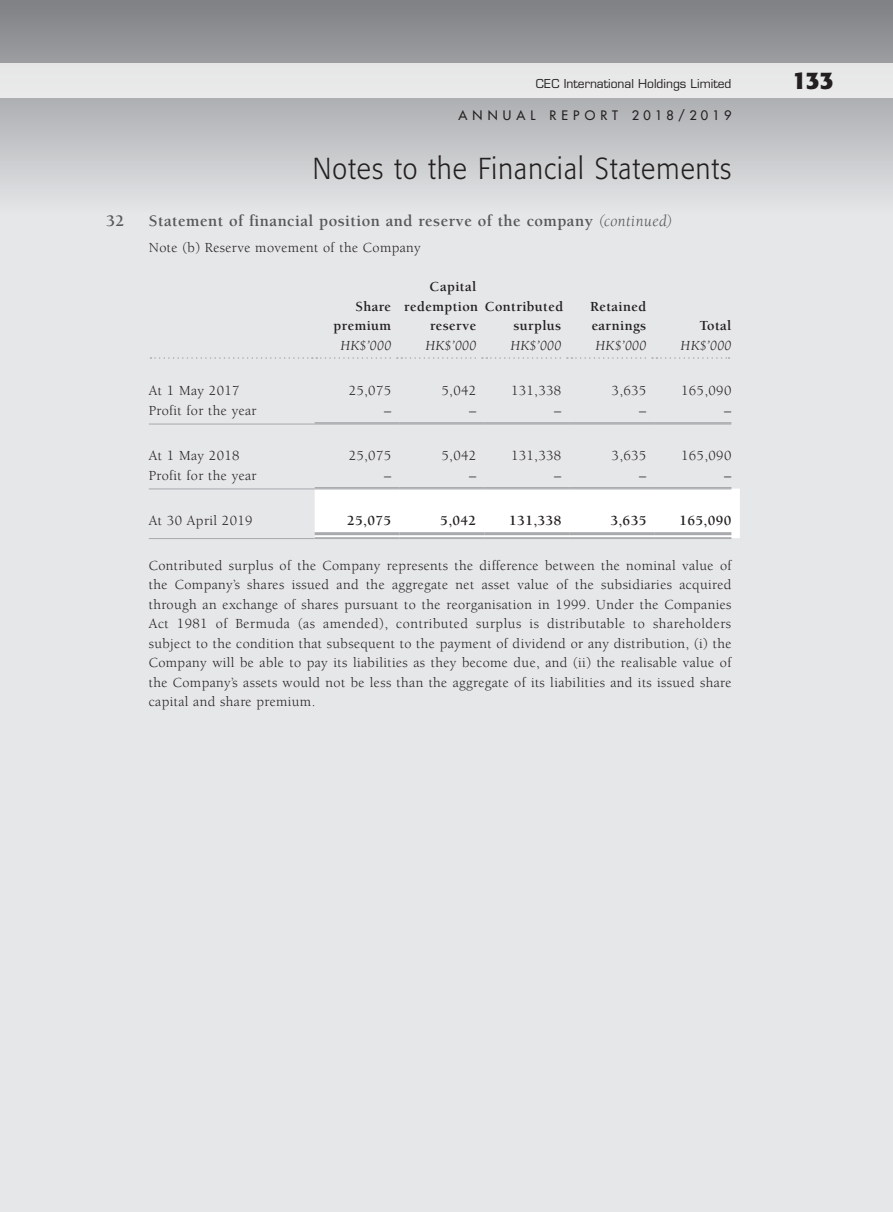
<style>
.page{position:relative;width:893px;height:1212px;background:#e6e7e9}
.page>*{position:absolute;margin:0;border:0;box-sizing:border-box;transform-origin:0 0}
.t1{font:300 30px "Formata";letter-spacing:.045em;color:#231f20;scale:.9 1}
.t2{font:700 24px "Formata";color:#231f20}
.t3{font:700 16.5px "Berkeley Std";letter-spacing:.025em;color:#57585a}
.t4{font:14.25px/19.5px "Berkeley Std";letter-spacing:.025em;color:#231f20;text-align:justify}
.t5{font:700 14.25px/19.5px "Berkeley Std";letter-spacing:.025em;color:#231f20;text-align:right}
.t6{font:italic 14.25px "Berkeley Std";letter-spacing:.025em;color:#231f20}
.t7{font:500 12.75px "Futura Std";letter-spacing:.4em;color:#231f20}
.t8{font:12px "Eurostile LT Std";color:#231f20}
.s1{font-weight:400;font-style:italic}
</style>
<div class="page">
<svg style="left:0;top:0;width:893px;height:193px;background:#aeafb2"></svg>
<div style="left:0;top:64px;width:893px;height:34px;background:#e8e8e9"></div>
<div style="left:315px;top:488px;width:425px;height:50px;background:#fff"></div>
<svg style="left:150px;top:357px;width:579px;height:2px"></svg>
<hr style="left:149px;top:424px;width:166px;height:1px;background:#a8a9ad">
<hr style="left:315px;top:422px;width:85px;height:2px;background:#a8a9ad">
<hr style="left:315px;top:424px;width:85px;height:1px;background:#a8a9ad">
<hr style="left:400px;top:422px;width:85px;height:2px;background:#a8a9ad">
<hr style="left:400px;top:424px;width:85px;height:1px;background:#a8a9ad">
<hr style="left:485px;top:422px;width:85px;height:2px;background:#a8a9ad">
<hr style="left:485px;top:424px;width:85px;height:1px;background:#a8a9ad">
<hr style="left:570px;top:422px;width:85px;height:2px;background:#a8a9ad">
<hr style="left:570px;top:424px;width:85px;height:1px;background:#a8a9ad">
<hr style="left:655px;top:422px;width:76px;height:2px;background:#a8a9ad">
<hr style="left:655px;top:424px;width:76px;height:1px;background:#a8a9ad">
<hr style="left:149px;top:488px;width:166px;height:1px;background:#a8a9ad">
<hr style="left:315px;top:487px;width:85px;height:1px;background:#a8a9ad">
<hr style="left:315px;top:488px;width:85px;height:1px;background:#a8a9ad">
<hr style="left:400px;top:487px;width:85px;height:1px;background:#a8a9ad">
<hr style="left:400px;top:488px;width:85px;height:1px;background:#a8a9ad">
<hr style="left:485px;top:487px;width:85px;height:1px;background:#a8a9ad">
<hr style="left:485px;top:488px;width:85px;height:1px;background:#a8a9ad">
<hr style="left:570px;top:487px;width:85px;height:1px;background:#a8a9ad">
<hr style="left:570px;top:488px;width:85px;height:1px;background:#a8a9ad">
<hr style="left:655px;top:487px;width:76px;height:1px;background:#a8a9ad">
<hr style="left:655px;top:488px;width:76px;height:1px;background:#a8a9ad">
<hr style="left:149px;top:538px;width:166px;height:1px;background:#a8a9ad">
<hr style="left:315px;top:532px;width:85px;height:3px;background:#a8a9ad">
<hr style="left:315px;top:537px;width:85px;height:1px;background:#a8a9ad">
<hr style="left:315px;top:538px;width:85px;height:1px;background:#a8a9ad">
<hr style="left:400px;top:532px;width:85px;height:3px;background:#a8a9ad">
<hr style="left:400px;top:537px;width:85px;height:1px;background:#a8a9ad">
<hr style="left:400px;top:538px;width:85px;height:1px;background:#a8a9ad">
<hr style="left:485px;top:532px;width:85px;height:3px;background:#a8a9ad">
<hr style="left:485px;top:537px;width:85px;height:1px;background:#a8a9ad">
<hr style="left:485px;top:538px;width:85px;height:1px;background:#a8a9ad">
<hr style="left:570px;top:532px;width:85px;height:3px;background:#a8a9ad">
<hr style="left:570px;top:537px;width:85px;height:1px;background:#a8a9ad">
<hr style="left:570px;top:538px;width:85px;height:1px;background:#a8a9ad">
<hr style="left:655px;top:532px;width:76px;height:3px;background:#a8a9ad">
<hr style="left:655px;top:537px;width:76px;height:1px;background:#a8a9ad">
<hr style="left:655px;top:538px;width:76px;height:1px;background:#a8a9ad">
<p class="t8" style="left:536px;top:77px;width:197px">CEC International Holdings Limited</p>
<h2 class="t2" style="left:792px;top:66px;width:43px">133</h2>
<p class="t7" style="left:459px;top:108px;width:274px">ANNUAL REPORT 2018/2019</p>
<h1 class="t1" style="left:313px;top:151px;width:467px">Notes to the Financial Statements</h1>
<p class="t3" style="left:106px;top:212px;width:20px">32</p>
<p class="t3" style="left:149px;top:212px;width:525px">Statement of financial position and reserve of the company <span class="s1">(continued)</span></p>
<p class="t4" style="left:149px;top:238px;width:273px">Note (b) Reserve movement of the Company</p>
<p class="t5" style="left:334px;top:297px;width:59px">Share premium</p>
<p class="t5" style="left:404px;top:277px;width:75px">Capital redemption reserve</p>
<p class="t5" style="left:485px;top:297px;width:80px">Contributed surplus</p>
<p class="t5" style="left:590px;top:297px;width:58px;text-align:left">Retained earnings</p>
<p class="t5" style="left:699px;top:316px;width:33px">Total</p>
<p class="t6" style="left:340px;top:338px;width:52px">HK$’000</p>
<p class="t6" style="left:425px;top:338px;width:52px">HK$’000</p>
<p class="t6" style="left:510px;top:338px;width:52px">HK$’000</p>
<p class="t6" style="left:595px;top:338px;width:52px">HK$’000</p>
<p class="t6" style="left:681px;top:338px;width:52px">HK$’000</p>
<p class="t4" style="left:149px;top:381px;width:92px">At 1 May 2017</p>
<p class="t4" style="left:349px;top:381px;width:44px">25,075</p>
<p class="t4" style="left:441px;top:381px;width:36px">5,042</p>
<p class="t4" style="left:511px;top:381px;width:52px">131,338</p>
<p class="t4" style="left:612px;top:381px;width:36px">3,635</p>
<p class="t4" style="left:681px;top:381px;width:52px">165,090</p>
<p class="t4" style="left:149px;top:401px;width:109px">Profit for the year</p>
<p class="t4" style="left:384px;top:401px;width:9px">–</p>
<p class="t4" style="left:469px;top:401px;width:9px">–</p>
<p class="t4" style="left:554px;top:401px;width:9px">–</p>
<p class="t4" style="left:639px;top:401px;width:9px">–</p>
<p class="t4" style="left:724px;top:401px;width:9px">–</p>
<p class="t4" style="left:149px;top:446px;width:92px">At 1 May 2018</p>
<p class="t4" style="left:349px;top:446px;width:44px">25,075</p>
<p class="t4" style="left:441px;top:446px;width:36px">5,042</p>
<p class="t4" style="left:511px;top:446px;width:52px">131,338</p>
<p class="t4" style="left:612px;top:446px;width:36px">3,635</p>
<p class="t4" style="left:681px;top:446px;width:52px">165,090</p>
<p class="t4" style="left:149px;top:466px;width:109px">Profit for the year</p>
<p class="t4" style="left:384px;top:466px;width:9px">–</p>
<p class="t4" style="left:469px;top:466px;width:9px">–</p>
<p class="t4" style="left:554px;top:466px;width:9px">–</p>
<p class="t4" style="left:639px;top:466px;width:9px">–</p>
<p class="t4" style="left:724px;top:466px;width:9px">–</p>
<p class="t4" style="left:149px;top:511px;width:105px">At 30 April 2019</p>
<p class="t5" style="left:347px;top:511px;width:46px">25,075</p>
<p class="t5" style="left:440px;top:511px;width:37px">5,042</p>
<p class="t5" style="left:509px;top:511px;width:54px">131,338</p>
<p class="t5" style="left:610px;top:511px;width:37px">3,635</p>
<p class="t5" style="left:679px;top:511px;width:54px">165,090</p>
<p class="t4" style="left:149px;top:555px;width:584px">Contributed surplus of the Company represents the difference between the nominal value of the Company’s shares issued and the aggregate net asset value of the subsidiaries acquired through an exchange of shares pursuant to the reorganisation in 1999. Under the Companies Act 1981 of Bermuda (as amended), contributed surplus is distributable to shareholders subject to the condition that subsequent to the payment of dividend or any distribution, (i) the Company will be able to pay its liabilities as they become due, and (ii) the realisable value of the Company’s assets would not be less than the aggregate of its liabilities and its issued share capital and share premium.</p>
</div>
